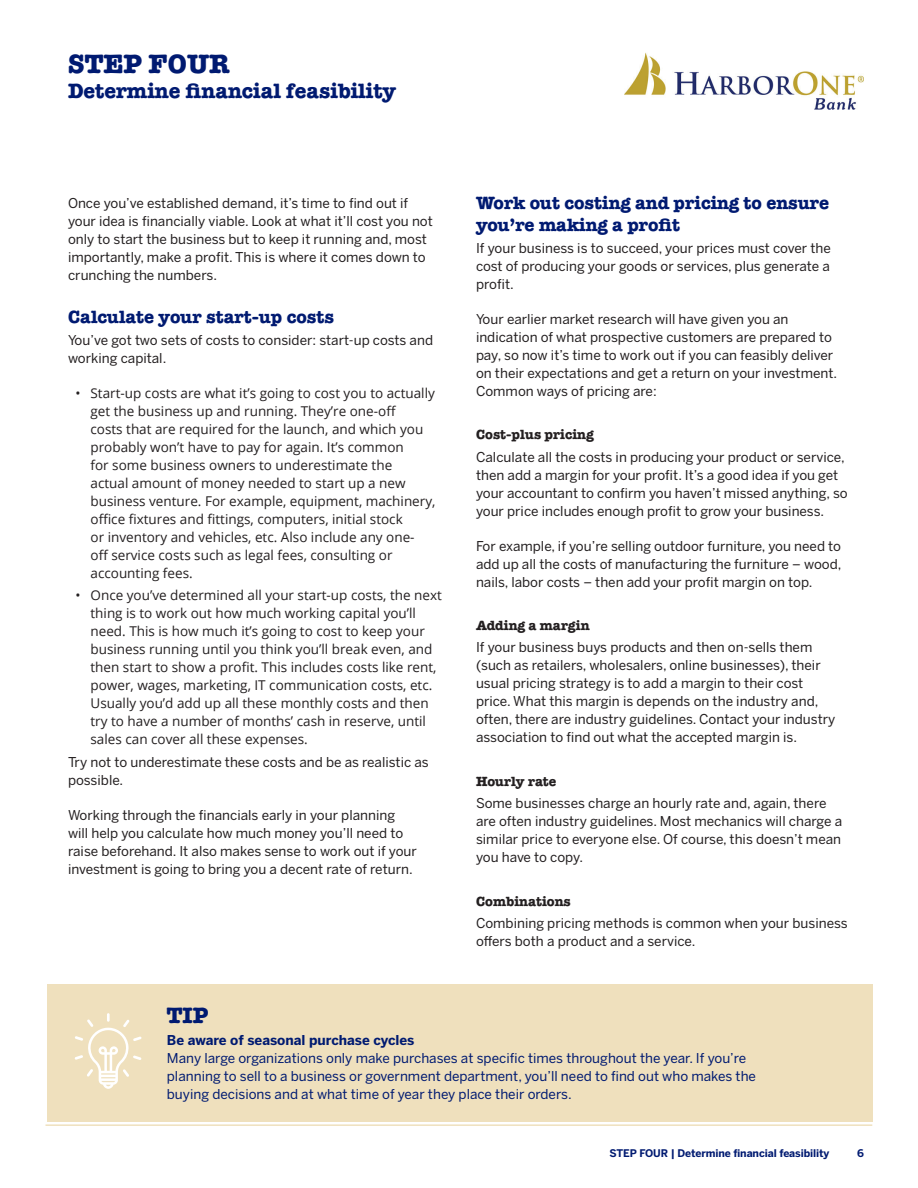
<style>
.page{position:relative;width:918px;height:1188px;background:#fff}
.page>*{position:absolute;margin:0;border:0;box-sizing:border-box;transform-origin:0 0}
.Step_head{font:700 26.85px "American Typewriter ITC Pro";color:#001a71}
.Tip_head{font:700 22.5px "American Typewriter ITC Pro";color:#001a71}
.Step_sub_head{font:700 21px "American Typewriter ITC Pro";color:#001a71}
.Content_head{font:700 18px/21.6px "American Typewriter ITC Pro";color:#001a71}
.t1{font:13.5px/18px "Benton Sans";color:#231f20}
.t2{font:13.5px/18px "Open Sans";color:#231f20}
.Tip_text{font:13.5px/18px "Benton Sans";color:#001a71}
.Sub_head_in_body{font:700 13.5px "American Typewriter ITC Pro";color:#231f20}
.t3{font:700 10.5px "Benton Sans";letter-spacing:-.01em;color:#001a71}
.s1{font-weight:700}
</style>
<div class="page">
<hr style="left:45px;top:1124px;width:827px;height:2px;background:#efe0bd">
<img style="left:624px;top:52px;width:240px;height:58px">
<div style="left:47px;top:985px;width:825px;height:137px;background:#efe0bd"></div>
<svg style="left:75px;top:1013px;width:67px;height:76px"></svg>
<p class="Step_head" style="left:68px;top:46px;width:164px">STEP FOUR</p>
<p class="Step_sub_head" style="left:68px;top:77px;width:330px">Determine financial feasibility</p>
<p class="t1" style="left:68px;top:194px;width:366px">Once you’ve established demand, it’s time to find out if your idea is financially viable. Look at what it’ll cost you not only to start the business but to keep it running and, most importantly, make a profit. This is where it comes down to crunching the numbers.</p>
<p class="Content_head" style="left:68px;top:306px;width:268px">Calculate your start-up costs</p>
<p class="t1" style="left:68px;top:331px;width:367px">You’ve got two sets of costs to consider: start-up costs and working capital.</p>
<p class="t2" style="left:91px;top:384px;width:346px;text-indent:-15px">• Start-up costs are what it’s going to cost you to actually get the business up and running. They’re one-off<br>costs that are required for the launch, and which you probably won’t have to pay for again. It’s common<br>for some business owners to underestimate the<br>actual amount of money needed to start up a new business venture. For example, equipment, machinery, office fixtures and fittings, computers, initial stock<br>or inventory and vehicles, etc. Also include any one&shy;off service costs such as legal fees, consulting or accounting fees.</p>
<p class="t2" style="left:91px;top:586px;width:353px;text-indent:-15px">• Once you’ve determined all your start-up costs, the next thing is to work out how much working capital you’ll need. This is how much it’s going to cost to keep your business running until you think you’ll break even, and then start to show a profit. This includes costs like rent, power, wages, marketing, IT communication costs, etc.<br>Usually you’d add up all these monthly costs and then try to have a number of months’ cash in reserve, until sales can cover all these expenses.</p>
<p class="t1" style="left:68px;top:753px;width:362px">Try not to underestimate these costs and be as realistic as possible.</p>
<p class="t1" style="left:68px;top:806px;width:350px">Working through the financials early in your planning will help you calculate how much money you’ll need to raise beforehand. It also makes sense to work out if your investment is going to bring you a decent rate of return.</p>
<p class="Content_head" style="left:476px;top:192px;width:355px">Work out costing and pricing to ensure you’re making a profit</p>
<p class="t1" style="left:476px;top:239px;width:356px;text-align:justify">If your business is to succeed, your prices must cover the cost of producing your goods or services, plus generate a profit.</p>
<p class="t1" style="left:476px;top:310px;width:363px">Your earlier market research will have given you an indication of what prospective customers are prepared to pay, so now it’s time to work out if you can feasibly deliver on their expectations and get a return on your investment.<br>Common ways of pricing are:</p>
<p class="Sub_head_in_body" style="left:476px;top:426px;width:119px">Cost-plus pricing</p>
<p class="t1" style="left:476px;top:448px;width:373px">Calculate all the costs in producing your product or service, then add a margin for your profit. It’s a good idea if you get your accountant to confirm you haven’t missed anything, so your price includes enough profit to grow your business.</p>
<p class="t1" style="left:476px;top:537px;width:367px;text-align:justify">For example, if you’re selling outdoor furniture, you need to add up all the costs of manufacturing the furniture – wood, nails, labor costs – then add your profit margin on top.</p>
<p class="Sub_head_in_body" style="left:476px;top:617px;width:115px">Adding a margin</p>
<p class="t1" style="left:476px;top:638px;width:361px">If your business buys products and then on-sells them (such as retailers, wholesalers, online businesses), their usual pricing strategy is to add a margin to their cost price. What this margin is depends on the industry and, often, there are industry guidelines. Contact your industry association to find out what the accepted margin is.</p>
<p class="Sub_head_in_body" style="left:476px;top:773px;width:82px">Hourly rate</p>
<p class="t1" style="left:476px;top:794px;width:368px">Some businesses charge an hourly rate and, again, there are often industry guidelines. Most mechanics will charge a similar price to everyone else. Of course, this doesn’t mean you have to copy.</p>
<p class="Sub_head_in_body" style="left:476px;top:892px;width:96px">Combinations</p>
<p class="t1" style="left:476px;top:914px;width:373px">Combining pricing methods is common when your business offers both a product and a service.</p>
<p class="Tip_head" style="left:167px;top:1001px;width:43px">TIP</p>
<p class="Tip_text" style="left:167px;top:1031px;width:591px"><span class="s1">Be aware of seasonal purchase cycles<br></span>Many large organizations only make purchases at specific times throughout the year. If you’re planning to sell to a business or government department, you’ll need to find out who makes the buying decisions and at what time of year they place their orders.</p>
<p class="t3" style="left:610px;top:1147px;width:221px">STEP FOUR | Determine financial feasibility</p>
<p class="t3" style="left:857px;top:1147px;width:8px">6</p>
</div>
